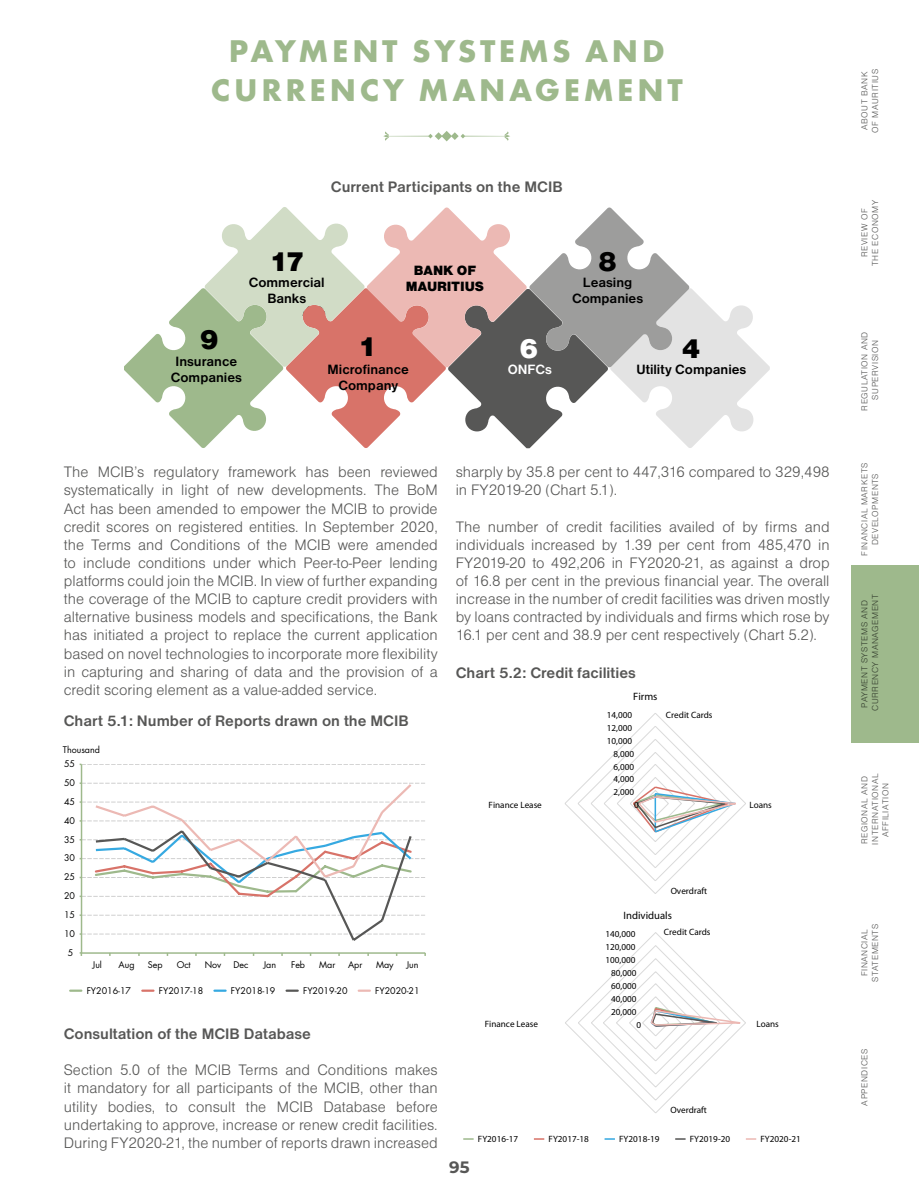
<style>
.page{position:relative;width:919px;height:1191px;background:#fff}
.page>*{position:absolute;margin:0;border:0;box-sizing:border-box;transform-origin:0 0}
.t1{font:700 32.7px/39.2px "Futura PT";letter-spacing:.11em;color:#9eb98c;text-align:center}
.t2{font:27.9px "Nimbus Sans DOT Blac";color:#000}
.t3{font:27.9px "Nimbus Sans DOT Blac";color:#fff}
.t4{font:700 19.95px "Nimbus Sans DOT";color:#000}
.t5{font:700 16.5px "Montserrat";color:#575756}
.t6{font:15.75px/18.1px "Nimbus Sans DOT Ligh";color:#575756;text-align:justify}
.t7{font:700 15.75px "Nimbus Sans DOT";color:#575756}
.t8{font:700 13.95px/16px "Nimbus Sans DOT";color:#000;text-align:center}
.t9{font:13.95px/16px "Nimbus Sans DOT Blac";color:#000;text-align:center}
.t10{font:700 13.95px "Nimbus Sans DOT";color:#fff}
.t11{font:10.65px "Myriad";color:#000}
.t12{font:9.15px "Myriad";color:#000}
.t13{font:9px/10.5px "Nimbus Sans DOT Ligh";letter-spacing:.065em;color:#575756;text-align:center}
.t14{font:9px "Futura";color:#000}
</style>
<div class="page">
<hr style="left:464px;top:136px;width:40px;height:1px;background:#9eb98c">
<hr style="left:388px;top:136px;width:41px;height:1px;background:#9eb98c">
<svg style="left:428px;top:131px;width:37px;height:10px"></svg>
<svg style="left:504px;top:131px;width:6px;height:10px"></svg>
<svg style="left:383px;top:131px;width:6px;height:10px"></svg>
<hr style="left:81px;top:764px;width:1px;height:189px;background:#9eb98c">
<svg style="left:80px;top:763px;width:345px;height:2px"></svg>
<hr style="left:81px;top:952px;width:344px;height:1px;background:#9eb98c">
<svg style="left:80px;top:781px;width:345px;height:162px"></svg>
<svg style="left:70px;top:989px;width:11px;height:2px"></svg>
<svg style="left:142px;top:989px;width:11px;height:2px"></svg>
<svg style="left:214px;top:989px;width:11px;height:2px"></svg>
<svg style="left:286px;top:989px;width:12px;height:2px"></svg>
<svg style="left:358px;top:989px;width:12px;height:2px"></svg>
<svg style="left:124px;top:207px;width:645px;height:241px"></svg>
<svg style="left:565px;top:713px;width:181px;height:181px"></svg>
<svg style="left:565px;top:932px;width:181px;height:181px"></svg>
<div style="left:850px;top:566px;width:68px;height:177px;background:#9eb98c"></div>
<h1 class="t1" style="left:211px;top:31px;width:473px">PAYMENT SYSTEMS AND<br>CURRENCY MANAGEMENT</h1>
<p class="t7" style="left:331px;top:178px;width:233px">Current Participants on the MCIB</p>
<h2 class="t2" style="left:269px;top:245px;width:37px">17</h2>
<p class="t8" style="left:249px;top:275px;width:77px">Commercial<br>Banks</p>
<p class="t4" style="left:244px;top:275px;width:110px">Commercial</p>
<p class="t9" style="left:406px;top:262px;width:80px">BANK OF<br>MAURITIUS</p>
<h2 class="t2" style="left:598px;top:245px;width:20px">8</h2>
<p class="t8" style="left:572px;top:275px;width:73px">Leasing<br>Companies</p>
<h2 class="t2" style="left:200px;top:323px;width:20px">9</h2>
<p class="t8" style="left:171px;top:353px;width:73px">Insurance<br>Companies</p>
<h2 class="t2" style="left:357px;top:331px;width:20px">1</h2>
<h2 class="t3" style="left:519px;top:332px;width:20px">6</h2>
<h2 class="t2" style="left:682px;top:332px;width:20px">4</h2>
<p class="t8" style="left:327px;top:361px;width:83px">Microfinance<br>Company</p>
<p class="t10" style="left:507px;top:361px;width:46px">ONFCs</p>
<p class="t8" style="left:636px;top:361px;width:111px">Utility Companies</p>
<p class="t6" style="left:64px;top:463px;width:375px">The MCIB’s regulatory framework has been reviewed systematically in light of new developments. The BoM Act has been amended to empower the MCIB to provide credit scores on registered entities. In September 2020, the Terms and Conditions of the MCIB were amended to include conditions under which Peer-to-Peer lending platforms could join the MCIB. In view of further expanding the coverage of the MCIB to capture credit providers with alternative business models and specifications, the Bank has initiated a project to replace the current application based on novel technologies to incorporate more flexibility in capturing and sharing of data and the provision of a credit scoring element as a value-added service.</p>
<p class="t7" style="left:64px;top:711px;width:346px">Chart 5.1: Number of Reports drawn on the MCIB</p>
<p class="t14" style="left:63px;top:743px;width:39px">Thousand</p>
<p class="t14" style="left:64px;top:757px;width:13px">55</p>
<p class="t14" style="left:64px;top:776px;width:13px">50</p>
<p class="t14" style="left:64px;top:795px;width:13px">45</p>
<p class="t14" style="left:64px;top:814px;width:13px">40</p>
<p class="t14" style="left:64px;top:833px;width:13px">35</p>
<p class="t14" style="left:64px;top:852px;width:13px">30</p>
<p class="t14" style="left:64px;top:870px;width:13px">25</p>
<p class="t14" style="left:64px;top:889px;width:13px">20</p>
<p class="t14" style="left:64px;top:908px;width:13px">15</p>
<p class="t14" style="left:64px;top:927px;width:13px">10</p>
<p class="t14" style="left:68px;top:946px;width:7px">5</p>
<p class="t14" style="left:92px;top:958px;width:11px">Jul</p>
<p class="t14" style="left:119px;top:958px;width:17px">Aug</p>
<p class="t14" style="left:148px;top:958px;width:16px">Sep</p>
<p class="t14" style="left:177px;top:958px;width:16px">Oct</p>
<p class="t14" style="left:205px;top:958px;width:18px">Nov</p>
<p class="t14" style="left:233px;top:958px;width:16px">Dec</p>
<p class="t14" style="left:263px;top:958px;width:14px">Jan</p>
<p class="t14" style="left:291px;top:958px;width:16px">Feb</p>
<p class="t14" style="left:319px;top:958px;width:18px">Mar</p>
<p class="t14" style="left:348px;top:958px;width:16px">Apr</p>
<p class="t14" style="left:376px;top:958px;width:19px">May</p>
<p class="t14" style="left:406px;top:958px;width:14px">Jun</p>
<p class="t14" style="left:87px;top:985px;width:46px">FY2016-17</p>
<p class="t14" style="left:159px;top:985px;width:46px">FY2017-18</p>
<p class="t14" style="left:231px;top:985px;width:46px">FY2018-19</p>
<p class="t14" style="left:303px;top:985px;width:46px">FY2019-20</p>
<p class="t14" style="left:375px;top:985px;width:46px">FY2020-21</p>
<p class="t7" style="left:64px;top:1025px;width:248px">Consultation of the MCIB Database</p>
<p class="t6" style="left:64px;top:1061px;width:375px">Section 5.0 of the MCIB Terms and Conditions makes it mandatory for all participants of the MCIB, other than utility bodies, to consult the MCIB Database before undertaking to approve, increase or renew credit facilities.<br>During FY2020-21, the number of reports drawn increased</p>
<p class="t6" style="left:455px;top:463px;width:375px">sharply by 35.8 per cent to 447,316 compared to 329,498 in FY2019-20 (Chart 5.1).</p>
<p class="t6" style="left:455px;top:517px;width:375px">The number of credit facilities availed of by firms and individuals increased by 1.39 per cent from 485,470 in FY2019-20 to 492,206 in FY2020-21, as against a drop of 16.8 per cent in the previous financial year. The overall increase in the number of credit facilities was driven mostly by loans contracted by individuals and firms which rose by 16.1 per cent and 38.9 per cent respectively (Chart 5.2).</p>
<p class="t7" style="left:455px;top:664px;width:181px">Chart 5.2: Credit facilities</p>
<p class="t11" style="left:633px;top:691px;width:26px">Firms</p>
<p class="t12" style="left:607px;top:710px;width:27px">14,000</p>
<p class="t12" style="left:666px;top:710px;width:48px">Credit Cards</p>
<p class="t12" style="left:607px;top:723px;width:27px">12,000</p>
<p class="t12" style="left:607px;top:736px;width:27px">10,000</p>
<p class="t12" style="left:613px;top:749px;width:22px">8,000</p>
<p class="t12" style="left:613px;top:762px;width:22px">6,000</p>
<p class="t12" style="left:613px;top:775px;width:22px">4,000</p>
<p class="t12" style="left:488px;top:800px;width:55px">Finance Lease</p>
<p class="t12" style="left:484px;top:1019px;width:55px">Finance Lease</p>
<p class="t12" style="left:613px;top:787px;width:22px">2,000</p>
<p class="t12" style="left:634px;top:800px;width:6px">0</p>
<p class="t12" style="left:670px;top:886px;width:38px">Overdraft</p>
<p class="t11" style="left:623px;top:910px;width:50px">Individuals</p>
<p class="t12" style="left:605px;top:929px;width:32px">140,000</p>
<p class="t12" style="left:664px;top:927px;width:48px">Credit Cards</p>
<p class="t12" style="left:605px;top:942px;width:32px">120,000</p>
<p class="t12" style="left:605px;top:955px;width:32px">100,000</p>
<p class="t12" style="left:611px;top:968px;width:27px">80,000</p>
<p class="t12" style="left:611px;top:981px;width:27px">60,000</p>
<p class="t12" style="left:611px;top:994px;width:27px">40,000</p>
<p class="t12" style="left:611px;top:1007px;width:27px">20,000</p>
<p class="t12" style="left:636px;top:1020px;width:6px">0</p>
<p class="t12" style="left:670px;top:1105px;width:38px">Overdraft</p>
<p class="t12" style="left:749px;top:800px;width:24px">Loans</p>
<p class="t12" style="left:756px;top:1019px;width:24px">Loans</p>
<p class="t5" style="left:449px;top:1154px;width:22px">95</p>
<p class="t12" style="left:478px;top:1134px;width:42px">FY2016-17</p>
<p class="t12" style="left:548px;top:1134px;width:42px">FY2017-18</p>
<p class="t12" style="left:619px;top:1134px;width:42px">FY2018-19</p>
<p class="t12" style="left:689px;top:1134px;width:42px">FY2019-20</p>
<p class="t12" style="left:760px;top:1134px;width:42px">FY2020-21</p>
<p class="t13" style="left:859px;top:133px;width:65px;text-align:left;rotate:-90deg">ABOUT BANK<br>OF MAURITIUS</p>
<p class="t13" style="left:859px;top:266px;width:68px;rotate:-90deg">REVIEW OF<br>THE ECONOMY</p>
<p class="t13" style="left:859px;top:410px;width:80px;rotate:-90deg">REGULATION AND<br>SUPERVISION</p>
<p class="t13" style="left:859px;top:556px;width:94px;rotate:-90deg">FINANCIAL MARKETS<br>DEVELOPMENTS</p>
<p class="t13" style="left:859px;top:711px;width:118px;rotate:-90deg">PAYMENT SYSTEMS AND<br>CURRENCY MANAGEMENT</p>
<p class="t13" style="left:859px;top:844px;width:73px;rotate:-90deg">REGIONAL AND<br>INTERNATIONAL<br>AFFILIATION</p>
<p class="t13" style="left:859px;top:981px;width:59px;rotate:-90deg">FINANCIAL<br>STATEMENTS</p>
<p class="t13" style="left:859px;top:1105px;width:58px;rotate:-90deg">APPENDICES</p>
</div>
